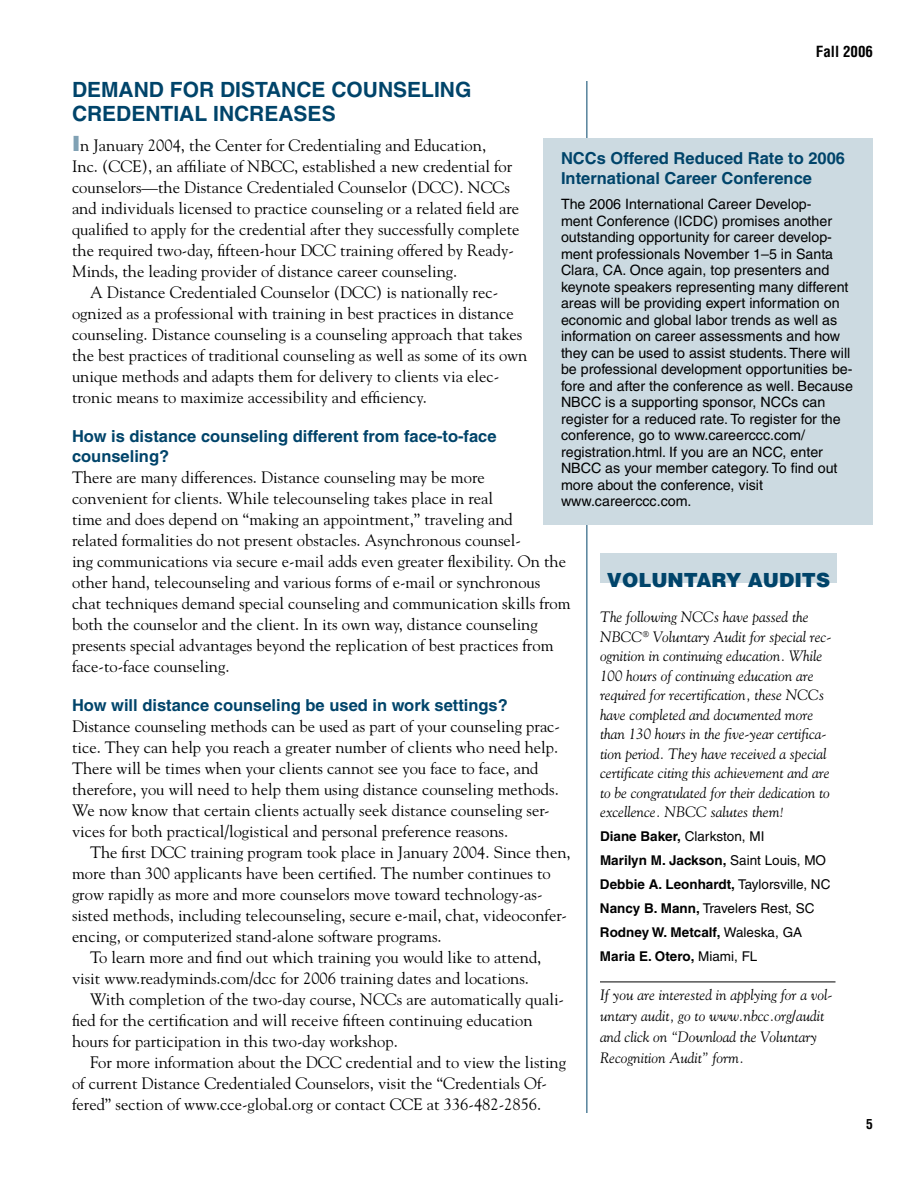
<style>
.page{position:relative;width:918px;height:1188px;background:#fff}
.page>*{position:absolute;margin:0;border:0;box-sizing:border-box;transform-origin:0 0}
.t1{font:700 21px/24px "Helvetica";color:#00446a}
.t2{font:900 19.5px "Helvetica";color:#00446a}
.t3{font:16.5px/21px "Goudy";color:#000}
.t4{font:700 16.5px/19.5px "Helvetica";color:#00446a}
.t5{font:italic 15px/19.5px "Goudy";color:#000}
.t6{font:700 condensed 15px "Helvetica";color:#000}
.t7{font:14.25px/16.5px "Helvetica";color:#000}
.t8{font:700 13.5px/24px "Helvetica";color:#000}
.s1{font-family:"Helvetica";font-weight:900;font-size:21px;color:#80a1b4}
.s2{font-weight:400}
</style>
<div class="page">
<hr style="left:586px;top:81px;width:1px;height:1032px;background:#00446a">
<div style="left:543px;top:138px;width:330px;height:387px;background:#ccdae1"></div>
<div style="left:600px;top:554px;width:237px;height:30px;background:#ccdae1"></div>
<hr style="left:600px;top:982px;width:236px;height:1px;background:#000">
<p class="t6" style="left:816px;top:42px;width:59px">Fall 2006</p>
<p class="t1" style="left:72px;top:78px;width:397px">Demand for Distance Counseling<br>Credential Increases</p>
<p class="t3" style="left:72px;top:134px;width:449px"><span class="s1">I</span>n January 2004, the Center for Credentialing and Education,<br>Inc. (CCE), an affiliate of NBCC, established a new credential for counselors—the Distance Credentialed Counselor (DCC). NCCs and individuals licensed to practice counseling or a related field are qualified to apply for the credential after they successfully complete the required two-day, fifteen-hour DCC training offered by Ready-Minds, the leading provider of distance career counseling.</p>
<p class="t3" style="left:72px;top:281px;width:457px;text-indent:18px">A Distance Credentialed Counselor (DCC) is nationally rec&shy;ognized as a professional with training in best practices in distance counseling. Distance counseling is a counseling approach that takes the best practices of traditional counseling as well as some of its own unique methods and adapts them for delivery to clients via elec&shy;tronic means to maximize accessibility and efficiency.</p>
<p class="t4" style="left:72px;top:426px;width:426px">How is distance counseling different from face-to-face counseling?</p>
<p class="t3" style="left:72px;top:466px;width:500px">There are many differences. Distance counseling may be more<br>convenient for clients. While telecounseling takes place in real<br>time and does depend on “making an appointment,” traveling and<br>related formalities do not present obstacles. Asynchronous counsel-<br>ing communications via secure e-mail adds even greater flexibility. On the other hand, telecounseling and various forms of e-mail or synchronous chat techniques demand special counseling and communication skills from both the counselor and the client. In its own way, distance counseling presents special advantages beyond the replication of best practices from face-to-face counseling.</p>
<p class="t4" style="left:72px;top:695px;width:437px">How will distance counseling be used in work settings?</p>
<p class="t3" style="left:72px;top:715px;width:490px">Distance counseling methods can be used as part of your counseling prac&shy;tice. They can help you reach a greater number of clients who need help.<br>There will be times when your clients cannot see you face to face, and therefore, you will need to help them using distance counseling methods.<br>We now know that certain clients actually seek distance counseling ser&shy;vices for both practical/logistical and personal preference reasons.</p>
<p class="t3" style="left:90px;top:841px;width:482px">The first DCC training program took place in January 2004. Since then,</p>
<p class="t3" style="left:72px;top:862px;width:480px">more than 300 applicants have been certified. The number continues to</p>
<p class="t3" style="left:72px;top:883px;width:472px">grow rapidly as more and more counselors move toward technology-as-</p>
<p class="t3" style="left:72px;top:904px;width:496px">sisted methods, including telecounseling, secure e-mail, chat, videoconfer-</p>
<p class="t3" style="left:72px;top:925px;width:371px">encing, or computerized stand-alone software programs.</p>
<p class="t3" style="left:90px;top:946px;width:453px">To learn more and find out which training you would like to attend,</p>
<p class="t3" style="left:72px;top:967px;width:459px">visit www.readyminds.com/dcc for 2006 training dates and locations.</p>
<p class="t3" style="left:90px;top:988px;width:476px">With completion of the two-day course, NCCs are automatically quali-</p>
<p class="t3" style="left:72px;top:1009px;width:462px">fied for the certification and will receive fifteen continuing education</p>
<p class="t3" style="left:72px;top:1030px;width:327px">hours for participation in this two-day workshop.</p>
<p class="t3" style="left:90px;top:1051px;width:478px">For more information about the DCC credential and to view the listing</p>
<p class="t3" style="left:72px;top:1072px;width:477px">of current Distance Credentialed Counselors, visit the “Credentials Of-</p>
<p class="t3" style="left:72px;top:1093px;width:471px">fered” section of www.cce-global.org or contact CCE at 336-482-2856.</p>
<p class="t4" style="left:561px;top:148px;width:286px">NCCs Offered Reduced Rate to 2006<br>International Career Conference</p>
<p class="t7" style="left:561px;top:196px;width:294px">The 2006 International Career Develop-<br>ment Conference (ICDC) promises another outstanding opportunity for career develop&shy;ment professionals November 1–5 in Santa Clara, CA. Once again, top presenters and keynote speakers representing many different areas will be providing expert information on economic and global labor trends as well as information on career assessments and how they can be used to assist students. There will be professional development opportunities be&shy;fore and after the conference as well. Because NBCC is a supporting sponsor, NCCs can register for a reduced rate. To register for the conference, go to www.careerccc.com/ registration.html. If you are an NCC, enter NBCC as your member category. To find out more about the conference, visit www.careerccc.com.</p>
<p class="t2" style="left:607px;top:567px;width:225px">VOLUNTARY AUDITS</p>
<p class="t5" style="left:600px;top:607px;width:233px">The following NCCs have passed the NBCC Voluntary Audit for special rec&shy;ognition in continuing education. While 100 hours of continuing education are required for recertification, these NCCs have completed and documented more than 130 hours in the five-year certifica&shy;tion period. They have received a special certificate citing this achievement and are to be congratulated for their dedication to excellence. NBCC salutes them!</p>
<p class="t8" style="left:600px;top:824px;width:232px">Diane Baker, <span class="s2">Clarkston, MI<br></span>Marilyn M. Jackson, <span class="s2">Saint Louis, MO<br></span>Debbie A. Leonhardt, <span class="s2">Taylorsville, NC<br></span>Nancy B. Mann, <span class="s2">Travelers Rest, SC<br></span>Rodney W. Metcalf, <span class="s2">Waleska, GA<br></span>Maria E. Otero, <span class="s2">Miami, FL</span></p>
<p class="t5" style="left:600px;top:984px;width:234px;line-height:21px">If you are interested in applying for a vol&shy;untary audit, go to www.nbcc.org/audit and click on “Download the Voluntary Recognition Audit” form.</p>
</div>
